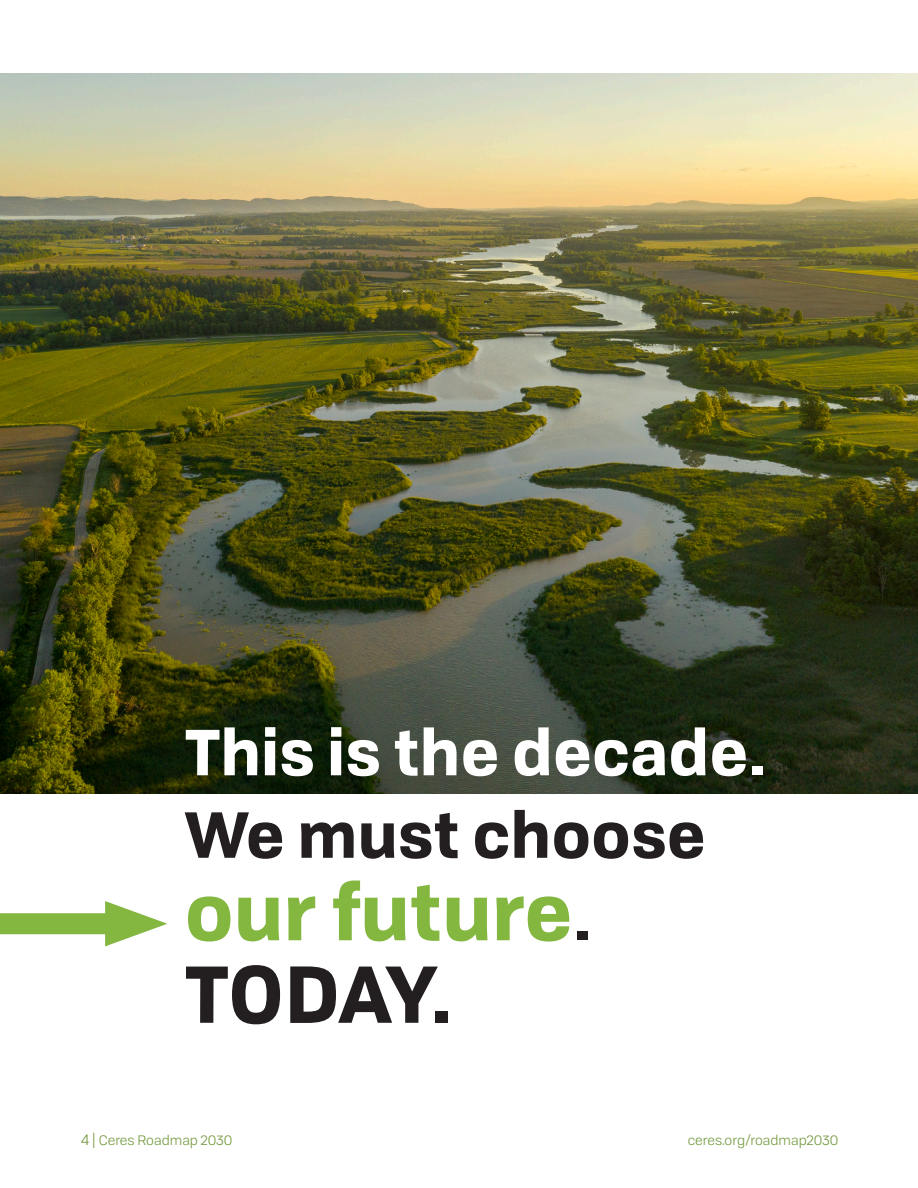
<style>
.page{position:relative;width:918px;height:1188px;background:#fff}
.page>*{position:absolute;margin:0;border:0;box-sizing:border-box;transform-origin:0 0}
.t1{font:700 78px/82.5px "Tofino Personal";color:#84b740}
.t2{font:700 63px/82.5px "Tofino Personal";color:#fff}
.t3{font:13.5px "Tofino Personal";color:#73993e}
.s1{color:#231f20}
.s2{font-size:63px;color:#231f20}
.s3{font-size:15px}
</style>
<div class="page">
<img style="left:0;top:74px;width:918px;height:720px">
<div style="left:0;top:913px;width:129px;height:21px;background:#84b740"></div>
<svg style="left:105px;top:901px;width:62px;height:45px"></svg>
<p class="t2" style="left:185px;top:706px;width:584px">This is the decade.<br><span class="s1">We must choose</span></p>
<p class="t1" style="left:185px;top:865px;width:409px">our future<span class="s2">.<br></span><span class="s1">TODAY.</span></p>
<p class="t3" style="left:81px;top:1131px;width:153px"><span class="s3">4 |</span> Ceres Roadmap 2030</p>
<p class="t3" style="left:688px;top:1131px;width:152px">ceres.org/roadmap2030</p>
</div>
